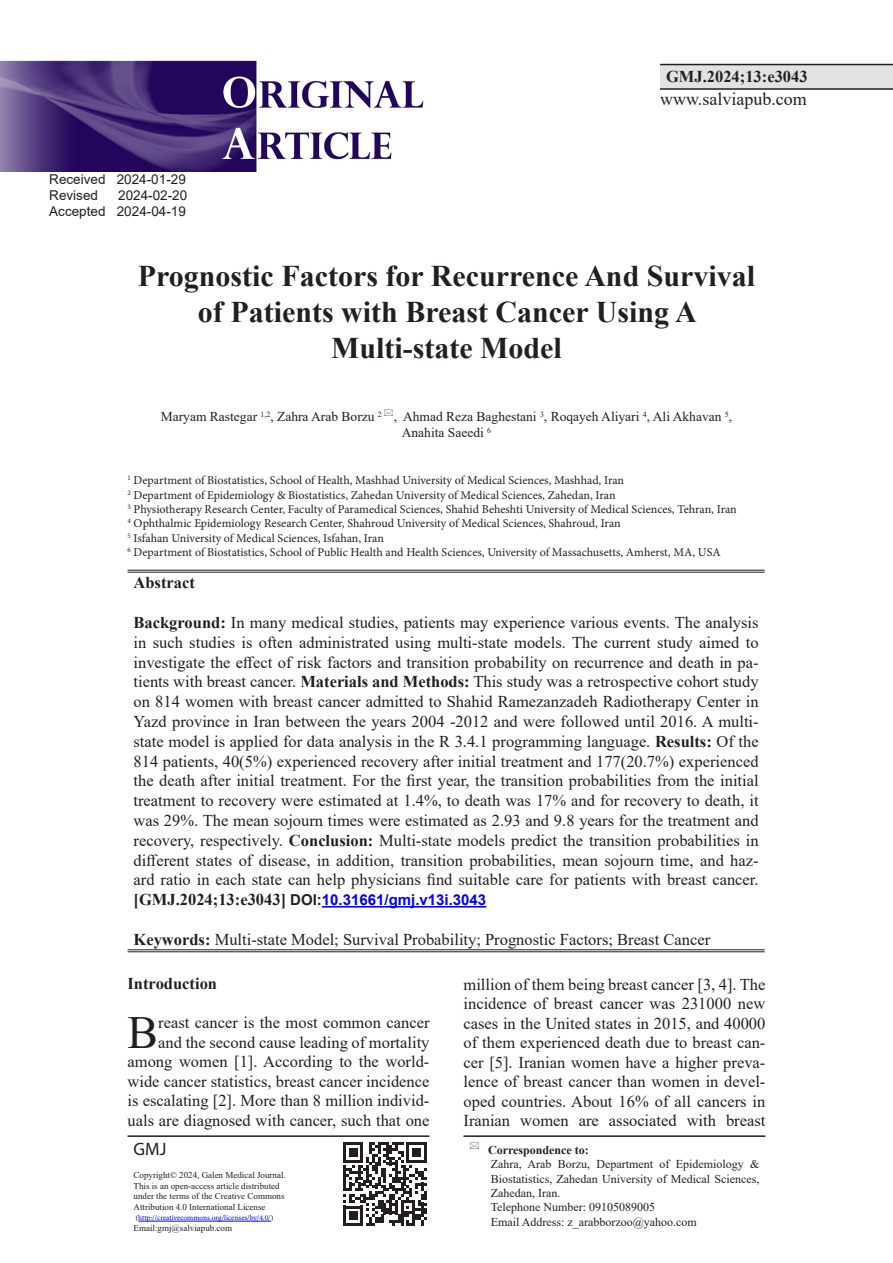
<style>
.page{position:relative;width:893px;height:1263px;background:#fff}
.page>*{position:absolute;margin:0;border:0;box-sizing:border-box;transform-origin:0 0}
.List_Paragraph{font:45.9px "Times New Roman";color:#231f20}
.t1{font:700 30px/36px "Times New Roman";color:#231f20;text-align:center}
.t2{font:18px "Times New Roman";color:#231f20}
.t3{font:18px "Myriad Pro";color:#231f20}
.List_Paragraph-2{font:16.5px/19.8px "Times New Roman";color:#231f20;text-align:justify}
.List_Paragraph-3{font:700 16.5px "Times New Roman";color:#231f20}
.t4{font:700 15px "Arial";color:#00f}
.t5{font:13.5px "Times New Roman";color:#231f20}
.t6{font:13.5px "Arial";color:#231f20}
.t7{font:12px "Minion Pro";color:#231f20}
.t8{font:12px/14.4px "Times New Roman";color:#231f20;text-align:justify}
.t9{font:700 12px "Times New Roman";color:#231f20}
.t10{font:9px "Times New Roman";color:#231f20}
.t11{font:7.5px "Minion Pro";letter-spacing:-.005em;color:#00f}
.s1{font-weight:700}
.s2{font-family:"Times New Roman";font-size:16.5px;color:#231f20}
.s3{color:#231f20}
.s4{font-family:"Times New Roman";color:#231f20}
</style>
<div class="page">
<div style="left:660px;top:65px;width:233px;height:24px;background:#e1e2e4"></div>
<hr style="left:660px;top:64px;width:233px;height:1px;background:#231f20">
<hr style="left:660px;top:88px;width:233px;height:2px;background:#231f20">
<hr style="left:463px;top:1135px;width:302px;height:2px;background:#231f20">
<svg style="left:343px;top:1142px;width:84px;height:84px"></svg>
<hr style="left:128px;top:570px;width:637px;height:1px;background:#231f20">
<hr style="left:128px;top:572px;width:637px;height:1px;background:#231f20">
<hr style="left:128px;top:949px;width:637px;height:1px;background:#231f20">
<hr style="left:128px;top:951px;width:637px;height:1px;background:#231f20">
<hr style="left:322px;top:906px;width:164px;height:1px;background:#00f">
<img style="left:0;top:60px;width:424px;height:112px">
<hr style="left:128px;top:1135px;width:301px;height:2px;background:#231f20">
<hr style="left:138px;top:1221px;width:133px;height:1px;background:#00f">
<p class="t6" style="left:49px;top:170px;width:138px">Received 2024-01-29</p>
<p class="t6" style="left:49px;top:186px;width:50px">Revised</p>
<p class="t6" style="left:118px;top:186px;width:71px">2024-02-20</p>
<p class="t6" style="left:49px;top:202px;width:138px">Accepted 2024-04-19</p>
<p class="List_Paragraph-3" style="left:666px;top:64px;width:143px">GMJ.2024;13:e3043</p>
<p class="t2" style="left:660px;top:87px;width:148px">www.salviapub.com</p>
<p class="t1" style="left:138px;top:257px;width:619px">Prognostic Factors for Recurrence And Survival of Patients with Breast Cancer Using A</p>
<p class="t1" style="left:331px;top:329px;width:232px">Multi-state Model</p>
<p class="t5" style="left:161px;top:407px;width:573px">Maryam Rastegar <sup>1,2</sup>, Zahra Arab Borzu <sup>2</sup> , Ahmad Reza Baghestani <sup>3</sup>, Roqayeh Aliyari <sup>4</sup>, Ali Akhavan <sup>5</sup>,</p>
<p class="t5" style="left:402px;top:423px;width:91px">Anahita Saeedi <sup>6</sup></p>
<p class="t7" style="left:128px;top:472px;width:498px"><sup>1</sup> Department of Biostatistics, School of Health, Mashhad University of Medical Sciences, Mashhad, Iran</p>
<p class="t7" style="left:128px;top:487px;width:490px"><sup>2</sup> Department of Epidemiology &amp; Biostatistics, Zahedan University of Medical Sciences, Zahedan, Iran</p>
<p class="t7" style="left:128px;top:501px;width:611px"><sup>3</sup> Physiotherapy Research Center, Faculty of Paramedical Sciences, Shahid Beheshti University of Medical Sciences, Tehran, Iran</p>
<p class="t7" style="left:128px;top:515px;width:495px"><sup>4</sup> Ophthalmic Epidemiology Research Center, Shahroud University of Medical Sciences, Shahroud, Iran</p>
<p class="t7" style="left:128px;top:530px;width:258px"><sup>5</sup> Isfahan University of Medical Sciences, Isfahan, Iran</p>
<p class="t7" style="left:128px;top:544px;width:595px"><sup>6</sup> Department of Biostatistics, School of Public Health and Health Sciences, University of Massachusetts, Amherst, MA, USA</p>
<p class="List_Paragraph-3" style="left:134px;top:571px;width:63px">Abstract</p>
<p class="List_Paragraph-2" style="left:134px;top:612px;width:627px"><span class="s1">Background:</span> In many medical studies, patients may experience various events. The analysis in such studies is often administrated using multi-state models. The current study aimed to investigate the effect of risk factors and transition probability on recurrence and death in pa&shy;tients with breast cancer. <span class="s1">Materials and Methods:</span> This study was a retrospective cohort study on 814 women with breast cancer admitted to Shahid Ramezanzadeh Radiotherapy Center in Yazd province in Iran between the years 2004 -2012 and were followed until 2016. A multi&shy;state model is applied for data analysis in the R 3.4.1 programming language. <span class="s1">Results:</span> Of the 814 patients, 40(5%) experienced recovery after initial treatment and 177(20.7%) experienced the death after initial treatment. For the first year, the transition probabilities from the initial treatment to recovery were estimated at 1.4%, to death was 17% and for recovery to death, it was 29%. The mean sojourn times were estimated as 2.93 and 9.8 years for the treatment and recovery, respectively. <span class="s1">Conclusion:</span> Multi-state models predict the transition probabilities in different states of disease, in addition, transition probabilities, mean sojourn time, and haz&shy;ard ratio in each state can help physicians find suitable care for patients with breast cancer.</p>
<p class="t4" style="left:134px;top:889px;width:354px"><span class="s2">[GMJ.2024;13:e3043]</span> <span class="s3">DOI:</span>10.31661/gmj.v13i.3043</p>
<p class="List_Paragraph-2" style="left:134px;top:929px;width:578px"><span class="s1">Keywords:</span> Multi-state Model; Survival Probability; Prognostic Factors; Breast Cancer</p>
<p class="List_Paragraph-3" style="left:128px;top:972px;width:91px">Introduction</p>
<p class="List_Paragraph" style="left:128px;top:1000px;width:32px">B</p>
<p class="List_Paragraph-2" style="left:463px;top:974px;width:303px">million of them being breast cancer [3, 4]. The incidence of breast cancer was 231000 new cases in the United states in 2015, and 40000 of them experienced death due to breast can&shy;cer [5]. Iranian women have a higher preva&shy;lence of breast cancer than women in devel&shy;oped countries. About 16% of all cancers in Iranian women are associated with breast</p>
<p class="List_Paragraph-2" style="left:128px;top:1012px;width:303px;text-align:right">reast cancer is the most common cancer<br>and the second cause leading of mortality among women [1]. According to the world&shy;wide cancer statistics, breast cancer incidence is escalating [2]. More than 8 million individ&shy;uals are diagnosed with cancer, such that one</p>
<p class="t3" style="left:134px;top:1138px;width:34px">GMJ</p>
<p class="t10" style="left:134px;top:1169px;width:154px">Copyright© 2024, Galen Medical Journal.</p>
<p class="t10" style="left:134px;top:1179px;width:148px">This is an open-access article distributed</p>
<p class="t10" style="left:134px;top:1190px;width:152px">under the terms of the Creative Commons</p>
<p class="t10" style="left:134px;top:1200px;width:133px">Attribution 4.0 International License</p>
<p class="t11" style="left:136px;top:1213px;width:139px"><span class="s4">(</span>http://creativecommons.org/licenses/by/4.0/<span class="s4">)</span></p>
<p class="t10" style="left:134px;top:1221px;width:100px">Email:gmj@salviapub.com</p>
<p class="t9" style="left:488px;top:1141px;width:102px">Correspondence to:</p>
<p class="t8" style="left:491px;top:1156px;width:270px">Zahra, Arab Borzu, Department of Epidemiology &amp; Biostatistics, Zahedan University of Medical Sciences, Zahedan, Iran.</p>
<p class="t8" style="left:491px;top:1200px;width:166px">Telephone Number: 09105089005</p>
<p class="t8" style="left:491px;top:1214px;width:208px">Email Address: z_arabborzoo@yahoo.com</p>
</div>
